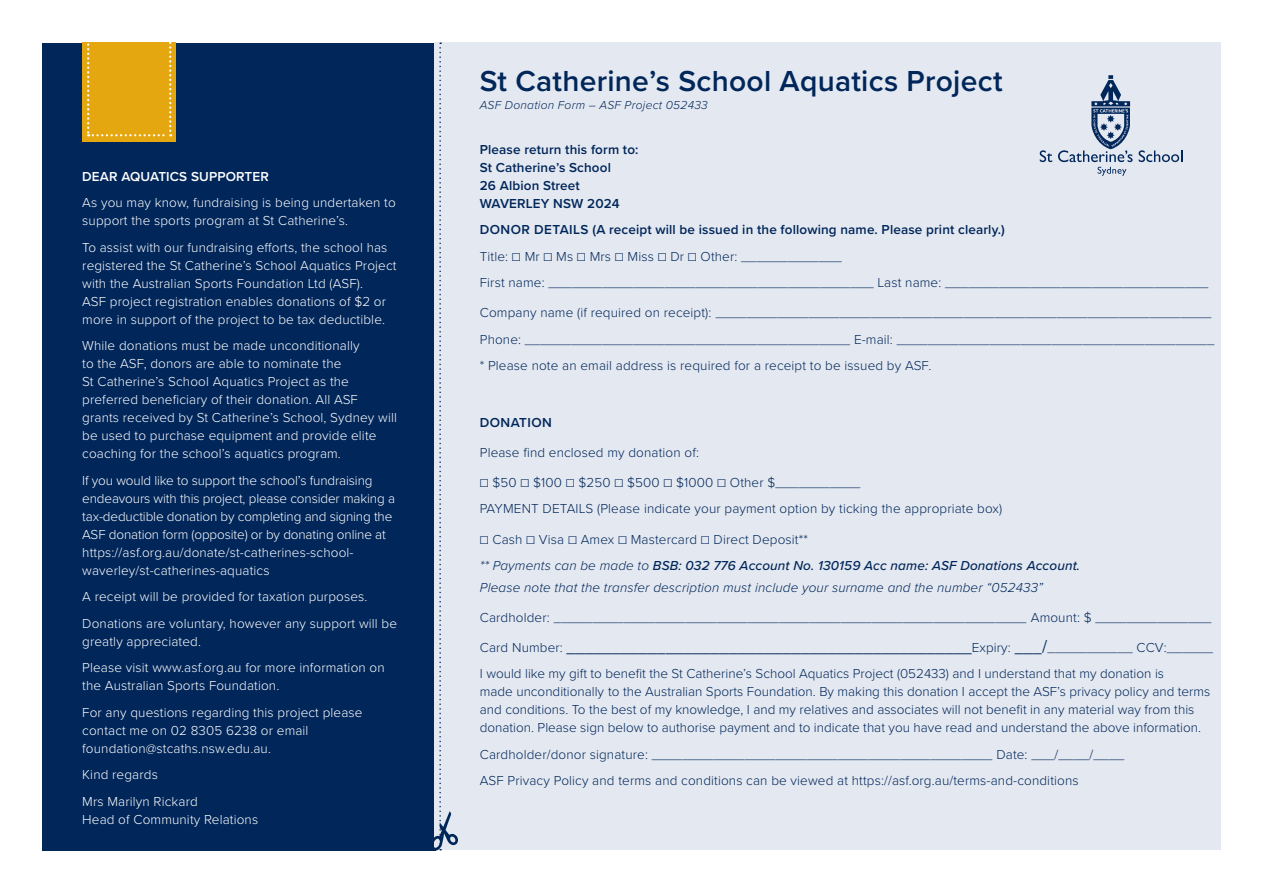
<style>
.page{position:relative;width:1263px;height:893px;background:#fff}
.page>*{position:absolute;margin:0;border:0;box-sizing:border-box;transform-origin:0 0}
.t1{font:600 30px "Proxima Nova";letter-spacing:.01em;color:#00265a}
.t2{font:18px "Minion Pro";color:#00265a}
.t3{font:300 13.5px/26.5px "Proxima Nova";color:#00265a}
.t4{font:300 13.5px/18px "Proxima Nova";letter-spacing:.01em;color:#fff}
.t5{font:300 13.5px/18px "Proxima Nova";letter-spacing:-.01em;color:#fff}
.t6{font:600 13.5px/18px "Proxima Nova";letter-spacing:.01em;color:#00265a}
.t7{font:italic 500 13.5px/26.5px "Proxima Nova";letter-spacing:.01em;color:#00265a}
.t8{font:italic 300 13.5px "Proxima Nova";letter-spacing:.01em;color:#00265a}
.t9{font:600 13.5px "Proxima Nova";letter-spacing:.01em;color:#fff}
.t10{font:600 13.5px "Proxima Nova";letter-spacing:.03em;color:#00265a}
.t11{font:italic 300 12px "Proxima Nova";letter-spacing:.02em;color:#00265a}
.s1{font-weight:300;font-style:normal}
.s2{font-weight:300}
.s3{font-family:"Proxima Nova";font-weight:300;font-size:13.5px}
</style>
<div class="page">
<div style="left:43px;top:43px;width:393px;height:807px;background:#00265a"></div>
<div style="left:434px;top:43px;width:786px;height:807px;background:#e4e8f0"></div>
<svg style="left:1040px;top:150px;width:12px;height:12px"></svg>
<svg style="left:1139px;top:150px;width:43px;height:12px"></svg>
<svg style="left:1058px;top:75px;width:75px;height:101px"></svg>
<svg style="left:430px;top:43px;width:28px;height:808px"></svg>
<div style="left:82px;top:0;width:94px;height:141px;background:#e5a710"></div>
<svg style="left:87px;top:42px;width:84px;height:94px"></svg>
<div style="left:12px;top:0;width:213px;height:42px;background:#fff"></div>
<p class="t9" style="left:82px;top:166px;width:188px">DEAR AQUATICS SUPPORTER</p>
<p class="t4" style="left:82px;top:193px;width:315px">As you may know, fundraising is being undertaken to support the sports program at St Catherine’s.</p>
<p class="t4" style="left:82px;top:238px;width:316px">To assist with our fundraising efforts, the school has registered the St Catherine’s School Aquatics Project with the Australian Sports Foundation Ltd (ASF).<br>ASF project registration enables donations of $2 or more in support of the project to be tax deductible.</p>
<p class="t4" style="left:82px;top:336px;width:316px">While donations must be made unconditionally<br>to the ASF, donors are able to nominate the<br>St Catherine’s School Aquatics Project as the preferred beneficiary of their donation. All ASF grants received by St Catherine’s School, Sydney will be used to purchase equipment and provide elite coaching for the school’s aquatics program.</p>
<p class="t5" style="left:82px;top:470px;width:314px">If you would like to support the school’s fundraising endeavours with this project, please consider making a tax-deductible donation by completing and signing the ASF donation form (opposite) or by donating online at https://asf.org.au/donate/st-catherines-school&shy;waverley/st-catherines-aquatics</p>
<p class="t4" style="left:82px;top:583px;width:316px;line-height:26.5px">A receipt will be provided for taxation purposes.<br>Donations are voluntary, however any support will be</p>
<p class="t4" style="left:82px;top:627px;width:304px;line-height:26.5px">greatly appreciated.<br>Please visit www.asf.org.au for more information on</p>
<p class="t4" style="left:82px;top:672px;width:282px;line-height:26.5px">the Australian Sports Foundation.<br>For any questions regarding this project please</p>
<p class="t4" style="left:82px;top:720px;width:228px">contact me on 02 8305 6238 or email foundation@stcaths.nsw.edu.au.</p>
<p class="t4" style="left:82px;top:761px;width:117px;line-height:26.5px">Kind regards<br>Mrs Marilyn Rickard</p>
<p class="t4" style="left:82px;top:809px;width:177px">Head of Community Relations</p>
<h1 class="t1" style="left:480px;top:59px;width:524px">St Catherine’s School Aquatics Project</h1>
<p class="t11" style="left:480px;top:96px;width:229px">ASF Donation Form – ASF Project 052433</p>
<p class="t6" style="left:480px;top:140px;width:160px">Please return this form to:<br>St Catherine’s School<br>26 Albion Street<br>WAVERLEY NSW 2024</p>
<p class="t6" style="left:480px;top:220px;width:527px">DONOR DETAILS (A receipt will be issued in the following name. Please print clearly.)</p>
<p class="t3" style="left:480px;top:242px;width:730px">Title: ☐ Mr ☐ Ms ☐ Mrs ☐ Miss ☐ Dr ☐ Other: _____________<br>First name: __________________________________________ Last name: __________________________________</p>
<p class="t3" style="left:480px;top:299px;width:736px">Company name (if required on receipt): ________________________________________________________________<br>Phone: __________________________________________ E-mail: _________________________________________ * Please note an email address is required for a receipt to be issued by ASF.</p>
<p class="t10" style="left:480px;top:412px;width:74px">DONATION</p>
<p class="t3" style="left:480px;top:438px;width:221px">Please find enclosed my donation of:</p>
<p class="t3" style="left:480px;top:468px;width:524px">☐ $50 ☐ $100 ☐ $250 ☐ $500 ☐ $1000 ☐ Other $___________<br>PAYMENT DETAILS (Please indicate your payment option by ticking the appropriate box)</p>
<p class="t7" style="left:480px;top:525px;width:602px"><span class="s1">☐ Cash ☐ Visa ☐ Amex ☐ Mastercard ☐ Direct Deposit**<br></span><span class="s2">** Payments can be made to</span> BSB: 032 776 Account No. 130159 Acc name: ASF Donations Account.</p>
<p class="t8" style="left:480px;top:577px;width:565px">Please note that the transfer description must include your surname and the number “052433”</p>
<p class="t3" style="left:480px;top:603px;width:733px">Cardholder: _____________________________________________________________ Amount: $ _______________</p>
<h2 class="t2" style="left:480px;top:634px;width:735px"><span class="s3">Card Number:</span> _____________________________________________<span class="s3">Expiry:</span> ___/<span class="s3">___________ CCV:______</span></h2>
<p class="t3" style="left:480px;top:664px;width:732px;line-height:18px">I would like my gift to benefit the St Catherine’s School Aquatics Project (052433) and I understand that my donation is<br>made unconditionally to the Australian Sports Foundation. By making this donation I accept the ASF’s privacy policy and terms and conditions. To the best of my knowledge, I and my relatives and associates will not benefit in any material way from this donation. Please sign below to authorise payment and to indicate that you have read and understand the above information.</p>
<p class="t3" style="left:480px;top:740px;width:646px">Cardholder/donor signature: ____________________________________________ Date: ___/____/____<br>ASF Privacy Policy and terms and conditions can be viewed at https://asf.org.au/terms-and-conditions</p>
</div>
